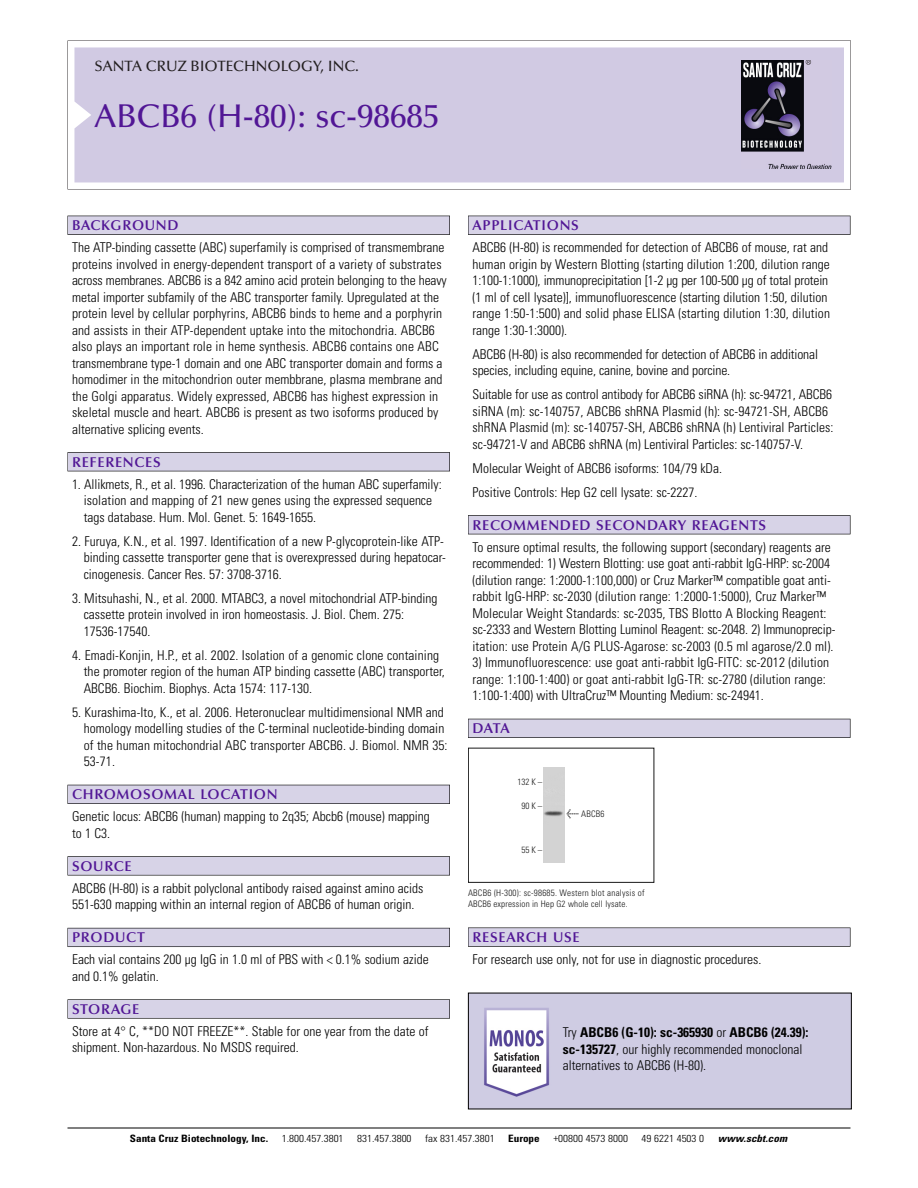
<style>
.page{position:relative;width:918px;height:1188px;background:#fff}
.page>*{position:absolute;margin:0;border:0;box-sizing:border-box;transform-origin:0 0}
.t1{font:500 33px "Optima";color:#511695}
.t2{font:500 15px "Optima";color:#231f20}
.t3{font:600 14.25px "Optima";letter-spacing:.05em;color:#511695}
.t4{font:300 condensed 13.5px/16.5px "Univers";color:#000}
.t5{font:300 condensed 10.2px "Univers";color:#000;scale:1.1 1}
.t6{font:700 condensed 10.2px "Univers";color:#000;scale:1.1 1}
.t7{font:italic 700 condensed 10.2px "Univers";letter-spacing:.005em;color:#000;scale:1.1 1}
.t8{font:9px/10.5px "Univers Condensed Light+VOEDMF";letter-spacing:.015em;color:#191919}
.s1{font-family:"Meta Plus Book Roman+SULDUZ";font-size:10.5px}
.s2{font-weight:700}
</style>
<div class="page">
<svg style="left:68px;top:40px;width:783px;height:149px"></svg>
<div style="left:74px;top:47px;width:770px;height:135px;background:#d1cae3"></div>
<img style="left:741px;top:60px;width:90px;height:108px">
<div style="left:68px;top:216px;width:382px;height:19px;background:#525155"></div>
<div style="left:68px;top:216px;width:381px;height:18px;background:#d7d3e7"></div>
<div style="left:68px;top:452px;width:382px;height:19px;background:#525155"></div>
<div style="left:68px;top:453px;width:381px;height:18px;background:#d7d3e7"></div>
<div style="left:68px;top:785px;width:382px;height:19px;background:#525158"></div>
<div style="left:68px;top:785px;width:381px;height:18px;background:#d7d3e7"></div>
<div style="left:68px;top:856px;width:382px;height:19px;background:#575759"></div>
<div style="left:68px;top:857px;width:381px;height:18px;background:#d7d3e7"></div>
<div style="left:68px;top:928px;width:382px;height:19px;background:#5b5a62"></div>
<div style="left:68px;top:928px;width:381px;height:18px;background:#d7d3e7"></div>
<div style="left:68px;top:999px;width:382px;height:20px;background:#626263"></div>
<div style="left:68px;top:1000px;width:381px;height:18px;background:#d7d3e7"></div>
<div style="left:468px;top:216px;width:382px;height:19px;background:#525155"></div>
<div style="left:468px;top:216px;width:382px;height:18px;background:#d7d3e7"></div>
<div style="left:468px;top:515px;width:382px;height:19px;background:#525155"></div>
<div style="left:468px;top:516px;width:382px;height:18px;background:#d7d3e7"></div>
<div style="left:468px;top:719px;width:382px;height:19px;background:#525158"></div>
<div style="left:468px;top:719px;width:382px;height:18px;background:#d7d3e7"></div>
<div style="left:468px;top:928px;width:382px;height:19px;background:#575759"></div>
<div style="left:468px;top:928px;width:382px;height:18px;background:#d7d3e7"></div>
<hr style="left:68px;top:1128px;width:782px;height:1px;background:#000">
<div style="left:468px;top:748px;width:186px;height:135px;border:1px solid #191919"></div>
<div style="left:543px;top:768px;width:21px;height:95px;background:#d3d3d3"></div>
<img style="left:470px;top:995px;width:380px;height:112px">
<p class="t2" style="left:94px;top:61px;width:266px">SANTA CRUZ BIOTECHNOLOGY, INC.</p>
<h1 class="t1" style="left:94px;top:103px;width:347px">ABCB6 (H-80): sc-98685</h1>
<p class="t3" style="left:72px;top:219px;width:108px">BACKGROUND</p>
<p class="t4" style="left:72px;top:240px;width:376px">The ATP-binding cassette (ABC) superfamily is comprised of transmembrane proteins involved in energy-dependent transport of a variety of substrates across membranes. ABCB6 is a 842 amino acid protein belonging to the heavy metal importer subfamily of the ABC transporter family. Upregulated at the protein level by cellular porphyrins, ABCB6 binds to heme and a porphyrin and assists in their ATP-dependent uptake into the mitochondria. ABCB6 also plays an important role in heme synthesis. ABCB6 contains one ABC transmembrane type-1 domain and one ABC transporter domain and forms a homodimer in the mitochondrion outer membbrane, plasma membrane and the Golgi apparatus. Widely expressed, ABCB6 has highest expression in skeletal muscle and heart. ABCB6 is present as two isoforms produced by alternative splicing events.</p>
<p class="t3" style="left:72px;top:456px;width:90px">REFERENCES</p>
<p class="t4" style="left:84px;top:477px;width:359px;text-indent:-12px">1. Allikmets, R., et al. 1996. Characterization of the human ABC superfamily: isolation and mapping of 21 new genes using the expressed sequence tags database. Hum. Mol. Genet. 5: 1649-1655.</p>
<p class="t4" style="left:84px;top:534px;width:364px;text-indent:-12px">2. Furuya, K.N., et al. 1997. Identification of a new P-glycoprotein-like ATP&shy;binding cassette transporter gene that is overexpressed during hepatocar&shy;cinogenesis. Cancer Res. 57: 3708-3716.</p>
<p class="t4" style="left:84px;top:591px;width:355px;text-indent:-12px">3. Mitsuhashi, N., et al. 2000. MTABC3, a novel mitochondrial ATP-binding cassette protein involved in iron homeostasis. J. Biol. Chem. 275:<br>17536-17540.</p>
<p class="t4" style="left:84px;top:648px;width:363px;text-indent:-12px">4. Emadi-Konjin, H.P., et al. 2002. Isolation of a genomic clone containing the promoter region of the human ATP binding cassette (ABC) transporter,<br>ABCB6. Biochim. Biophys. Acta 1574: 117-130.</p>
<p class="t4" style="left:84px;top:705px;width:365px;text-indent:-12px">5. Kurashima-Ito, K., et al. 2006. Heteronuclear multidimensional NMR and homology modelling studies of the C-terminal nucleotide-binding domain of the human mitochondrial ABC transporter ABCB6. J. Biomol. NMR 35:<br>53-71.</p>
<p class="t3" style="left:72px;top:789px;width:207px">CHROMOSOMAL LOCATION</p>
<p class="t4" style="left:72px;top:809px;width:359px">Genetic locus: ABCB6 (human) mapping to 2q35; Abcb6 (mouse) mapping to 1 C3.</p>
<p class="t3" style="left:72px;top:860px;width:61px">SOURCE</p>
<p class="t4" style="left:72px;top:881px;width:353px">ABCB6 (H-80) is a rabbit polyclonal antibody raised against amino acids<br>551-630 mapping within an internal region of ABCB6 of human origin.</p>
<p class="t3" style="left:72px;top:932px;width:74px">PRODUCT</p>
<p class="t4" style="left:72px;top:952px;width:358px">Each vial contains 200 µg IgG in 1.0 ml of PBS with &lt; 0.1% sodium azide and 0.1% gelatin.</p>
<p class="t3" style="left:72px;top:1003px;width:69px">STORAGE</p>
<p class="t4" style="left:72px;top:1024px;width:358px">Store at 4° C, **DO NOT FREEZE**. Stable for one year from the date of shipment. Non-hazardous. No MSDS required.</p>
<p class="t3" style="left:473px;top:219px;width:108px">APPLICATIONS</p>
<p class="t4" style="left:473px;top:240px;width:359px">ABCB6 (H-80) is recommended for detection of ABCB6 of mouse, rat and human origin by Western Blotting (starting dilution 1:200, dilution range 1:100-1:1000), immunoprecipitation [1-2 µg per 100-500 µg of total protein (1 ml of cell lysate)], immunofluorescence (starting dilution 1:50, dilution range 1:50-1:500) and solid phase ELISA (starting dilution 1:30, dilution range 1:30-1:3000).</p>
<p class="t4" style="left:473px;top:347px;width:347px">ABCB6 (H-80) is also recommended for detection of ABCB6 in additional species, including equine, canine, bovine and porcine.</p>
<p class="t4" style="left:473px;top:387px;width:362px">Suitable for use as control antibody for ABCB6 siRNA (h): sc-94721, ABCB6 siRNA (m): sc-140757, ABCB6 shRNA Plasmid (h): sc-94721-SH, ABCB6 shRNA Plasmid (m): sc-140757-SH, ABCB6 shRNA (h) Lentiviral Particles: sc-94721-V and ABCB6 shRNA (m) Lentiviral Particles: sc-140757-V.</p>
<p class="t4" style="left:473px;top:457px;width:251px;line-height:24px">Molecular Weight of ABCB6 isoforms: 104/79 kDa.<br>Positive Controls: Hep G2 cell lysate: sc-2227.</p>
<p class="t3" style="left:473px;top:519px;width:295px">RECOMMENDED SECONDARY REAGENTS</p>
<p class="t4" style="left:473px;top:540px;width:364px">To ensure optimal results, the following support (secondary) reagents are recommended: 1) Western Blotting: use goat anti-rabbit IgG-HRP: sc-2004 (dilution range: 1:2000-1:100,000) or Cruz Marker™ compatible goat anti&shy;rabbit IgG-HRP: sc-2030 (dilution range: 1:2000-1:5000), Cruz Marker™ Molecular Weight Standards: sc-2035, TBS Blotto A Blocking Reagent: sc-2333 and Western Blotting Luminol Reagent: sc-2048. 2) Immunoprecip&shy;itation: use Protein A/G PLUS-Agarose: sc-2003 (0.5 ml agarose/2.0 ml).</p>
<p class="t4" style="left:473px;top:655px;width:358px">3) Immunofluorescence: use goat anti-rabbit IgG-FITC: sc-2012 (dilution range: 1:100-1:400) or goat anti-rabbit IgG-TR: sc-2780 (dilution range:<br>1:100-1:400) with UltraCruz™ Mounting Medium: sc-24941.</p>
<p class="t3" style="left:473px;top:723px;width:39px">DATA</p>
<p class="t8" style="left:517px;top:777px;width:26px">132 K –</p>
<p class="t8" style="left:521px;top:801px;width:22px">90K–</p>
<p class="t8" style="left:521px;top:845px;width:22px">55K–</p>
<p class="t8" style="left:567px;top:810px;width:40px"><span class="s1">&lt;</span> ABCB6</p>
<p class="t8" style="left:468px;top:889px;width:178px">ABCB6 (H-300): sc-98685. Western blot analysis of<br>ABCB6 expression in Hep G2 whole cell lysate.</p>
<p class="t3" style="left:473px;top:931px;width:109px">RESEARCH USE</p>
<p class="t4" style="left:473px;top:952px;width:290px">For research use only, not for use in diagnostic procedures.</p>
<p class="t4" style="left:563px;top:1025px;width:247px">Try <span class="s2">ABCB6 (G-10): sc-365930</span> or <span class="s2">ABCB6 (24.39): sc-135727</span>, our highly recommended monoclonal alternatives to ABCB6 (H-80).</p>
<p class="t6" style="left:130px;top:1135px;width:127px">Santa Cruz Biotechnology, Inc.</p>
<p class="t5" style="left:282px;top:1135px;width:58px">1.800.457.3801</p>
<p class="t5" style="left:357px;top:1135px;width:51px">831.457.3800</p>
<p class="t5" style="left:425px;top:1135px;width:65px">fax 831.457.3801</p>
<p class="t6" style="left:508px;top:1135px;width:30px">Europe</p>
<p class="t5" style="left:553px;top:1135px;width:69px">+00800 4573 8000</p>
<p class="t5" style="left:642px;top:1135px;width:58px">49 6221 4503 0</p>
<p class="t7" style="left:718px;top:1135px;width:64px">www.scbt.com</p>
</div>
